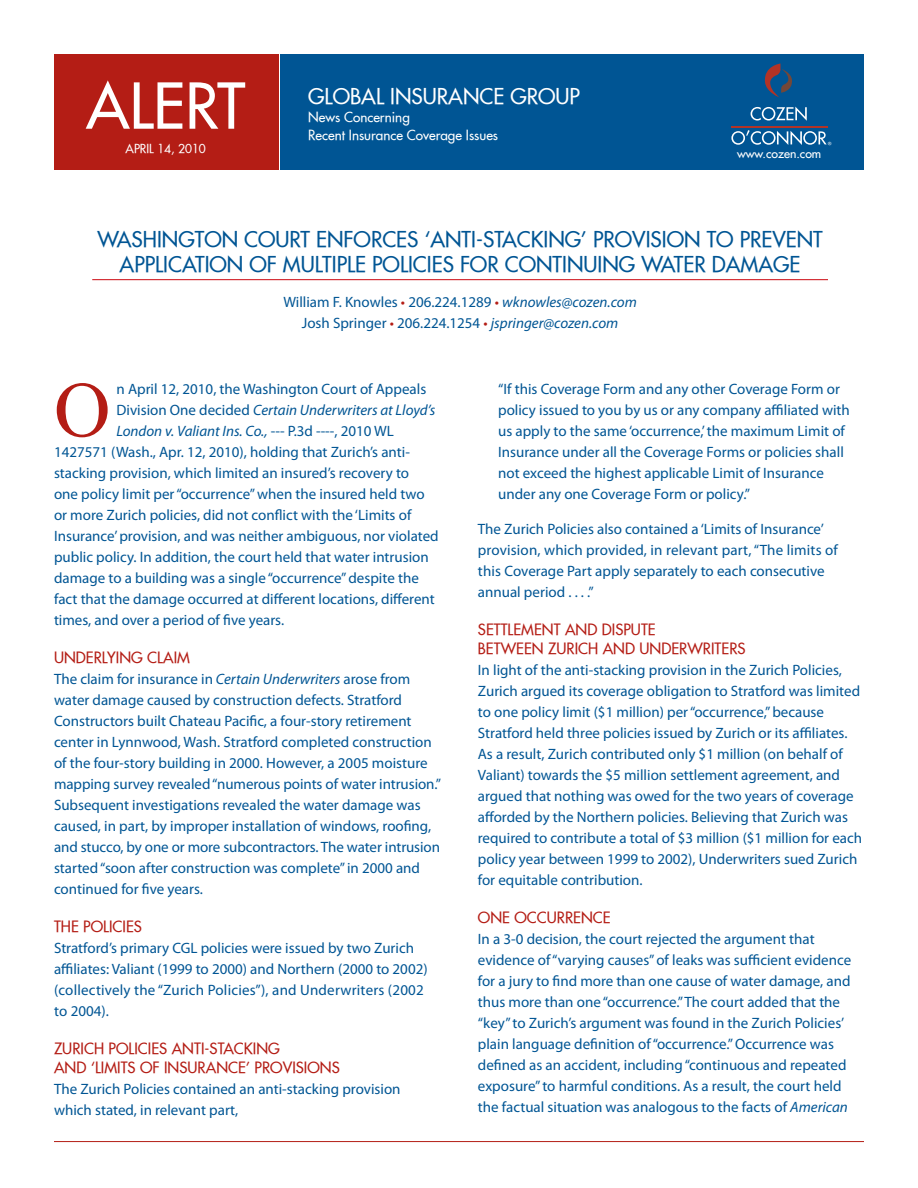
<style>
.page{position:relative;width:918px;height:1188px;background:#fff}
.page>*{position:absolute;margin:0;border:0;box-sizing:border-box;transform-origin:0 0}
.t1{font:78.45px "Times New Roman";color:#b41d15}
.t2{font:61.5px "Futura";color:#fff}
.t3{font:21px/25.5px "Futura";color:#005594;text-align:center}
.t4{font:21px "Futura";color:#fff}
.t5{font:15px/21px "Myriad Pro";color:#005594}
.t6{font:15px "Futura";letter-spacing:.005em;color:#b41d15}
.t7{font:italic 15px "Myriad Pro";color:#005594}
.t8{font:13.5px "Futura";color:#fff}
.t9{font:12.15px "Futura";color:#fff}
.t10{font:12px "Futura";color:#fff}
.t11{font:7.65px "Myriad";color:#fff}
.s1{color:#b41d15}
.s2{font-style:italic}
.s3{font-style:normal}
</style>
<div class="page">
<div style="left:281px;top:55px;width:583px;height:115px;background:#005594"></div>
<div style="left:54px;top:55px;width:224px;height:115px;background:#b41d15"></div>
<svg style="left:751px;top:107px;width:56px;height:14px"></svg>
<svg style="left:731px;top:130px;width:96px;height:15px"></svg>
<hr style="left:731px;top:126px;width:96px;height:1px;background:#b23326">
<svg style="left:764px;top:64px;width:28px;height:34px"></svg>
<hr style="left:92px;top:279px;width:736px;height:1px;background:#d1232a">
<hr style="left:54px;top:1141px;width:810px;height:1px;background:#b41d15">
<h2 class="t2" style="left:86px;top:66px;width:161px">ALERT</h2>
<p class="t10" style="left:126px;top:141px;width:82px">APRIL 14, 2010</p>
<h3 class="t4" style="left:308px;top:83px;width:273px">GLOBAL INSURANCE GROUP</h3>
<p class="t8" style="left:308px;top:109px;width:103px">NEWS CONCERNING</p>
<p class="t8" style="left:308px;top:127px;width:191px">RECENT INSURANCE COVERAGE ISSUES</p>
<p class="t11" style="left:828px;top:141px;width:5px">®</p>
<p class="t9" style="left:737px;top:146px;width:86px">WWW.COZEN.COM</p>
<h3 class="t3" style="left:97px;top:226px;width:727px">WASHINGTON COURT ENFORCES ‘ANTI-STACKING’ PROVISION TO PREVENT<br>APPLICATION OF MULTIPLE POLICIES FOR CONTINUING WATER DAMAGE</h3>
<p class="t5" style="left:283px;top:291px;width:355px;text-align:center">William F. Knowles <span class="s1">•</span> 206.224.1289 <span class="s1">•</span> <span class="s2">wknowles@cozen.com<br></span>Josh Springer <span class="s1">•</span> 206.224.1254 <span class="s1">•</span> <span class="s2">jspringer@cozen.com</span></p>
<h1 class="t1" style="left:54px;top:357px;width:58px">O</h1>
<p class="t5" style="left:117px;top:378px;width:311px">n April 12, 2010, the Washington Court of Appeals</p>
<p class="t7" style="left:117px;top:401px;width:320px"><span class="s3">Division One decided</span> Certain Underwriters at Lloyd’s</p>
<p class="t7" style="left:117px;top:422px;width:279px">London v. Valiant Ins. Co., <span class="s3">--- P.3d ----, 2010 WL</span></p>
<p class="t5" style="left:54px;top:441px;width:357px">1427571 (Wash., Apr. 12, 2010), holding that Zurich’s anti-</p>
<p class="t5" style="left:54px;top:462px;width:357px">stacking provision, which limited an insured’s recovery to</p>
<p class="t5" style="left:54px;top:483px;width:372px">one policy limit per “occurrence” when the insured held two</p>
<p class="t5" style="left:54px;top:504px;width:359px">or more Zurich policies, did not conflict with the ‘Limits of</p>
<p class="t5" style="left:54px;top:525px;width:386px">Insurance’ provision, and was neither ambiguous, nor violated</p>
<p class="t5" style="left:54px;top:546px;width:376px">public policy. In addition, the court held that water intrusion</p>
<p class="t5" style="left:54px;top:567px;width:366px">damage to a building was a single “occurrence” despite the</p>
<p class="t5" style="left:54px;top:588px;width:382px">fact that the damage occurred at different locations, different</p>
<p class="t5" style="left:54px;top:609px;width:232px">times, and over a period of five years.</p>
<p class="t6" style="left:54px;top:648px;width:20px">UNDERL</p>
<p class="t6" style="left:107px;top:648px;width:19px">YING</p>
<p class="t6" style="left:147px;top:648px;width:19px">CLAIM</p>
<p class="t5" style="left:54px;top:668px;width:389px">The claim for insurance in <span class="s2">Certain Underwriters</span> arose from water damage caused by construction defects. Stratford Constructors built Chateau Pacific, a four-story retirement center in Lynnwood, Wash. Stratford completed construction of the four-story building in 2000. However, a 2005 moisture mapping survey revealed “numerous points of water intrusion.” Subsequent investigations revealed the water damage was caused, in part, by improper installation of windows, roofing, and stucco, by one or more subcontractors. The water intrusion started “soon after construction was complete” in 2000 and continued for five years.</p>
<p class="t6" style="left:54px;top:917px;width:45px">THE POLICIES</p>
<p class="t5" style="left:54px;top:937px;width:375px">Stratford’s primary CGL policies were issued by two Zurich affiliates: Valiant (1999 to 2000) and Northern (2000 to 2002) (collectively the “Zurich Policies”), and Underwriters (2002 to 2004).</p>
<p class="t6" style="left:54px;top:1038px;width:18px">ZURICH</p>
<p class="t6" style="left:109px;top:1038px;width:16px">POLICIES</p>
<p class="t6" style="left:172px;top:1038px;width:56px">ANTI -STACKING</p>
<p class="t6" style="left:54px;top:1058px;width:12px">AND</p>
<p class="t6" style="left:91px;top:1058px;width:18px">‘LIMITS</p>
<p class="t6" style="left:140px;top:1058px;width:39px">OF INSURANCE</p>
<p class="t6" style="left:246px;top:1058px;width:26px">’ PROVISIONS</p>
<p class="t5" style="left:54px;top:1078px;width:348px">The Zurich Policies contained an anti-stacking provision which stated, in relevant part,</p>
<p class="t5" style="left:498px;top:378px;width:353px">“If this Coverage Form and any other Coverage Form or policy issued to you by us or any company affiliated with us apply to the same ‘occurrence,’ the maximum Limit of Insurance under all the Coverage Forms or policies shall not exceed the highest applicable Limit of Insurance under any one Coverage Form or policy.”</p>
<p class="t5" style="left:478px;top:518px;width:361px">The Zurich Policies also contained a ‘Limits of Insurance’ provision, which provided, in relevant part, “The limits of this Coverage Part apply separately to each consecutive annual period . . . .”</p>
<p class="t6" style="left:478px;top:619px;width:18px">SETTLEMENT</p>
<p class="t6" style="left:565px;top:619px;width:12px">AND</p>
<p class="t6" style="left:602px;top:619px;width:19px">DISPUTE</p>
<p class="t6" style="left:478px;top:639px;width:19px">BETWEEN</p>
<p class="t6" style="left:548px;top:639px;width:18px">ZURICH</p>
<p class="t6" style="left:603px;top:639px;width:12px">AND</p>
<p class="t6" style="left:640px;top:639px;width:20px">UNDERWRITERS</p>
<p class="t5" style="left:478px;top:659px;width:386px">In light of the anti-stacking provision in the Zurich Policies, Zurich argued its coverage obligation to Stratford was limited to one policy limit ($1 million) per “occurrence,” because Stratford held three policies issued by Zurich or its affiliates.<br>As a result, Zurich contributed only $1 million (on behalf of Valiant) towards the $5 million settlement agreement, and argued that nothing was owed for the two years of coverage afforded by the Northern policies. Believing that Zurich was required to contribute a total of $3 million ($1 million for each policy year between 1999 to 2002), Underwriters sued Zurich for equitable contribution.</p>
<p class="t6" style="left:478px;top:908px;width:60px">ONE OCCURRENCE</p>
<p class="t5" style="left:478px;top:928px;width:375px">In a 3-0 decision, the court rejected the argument that evidence of “varying causes” of leaks was sufficient evidence for a jury to find more than one cause of water damage, and thus more than one “occurrence.” The court added that the “key” to Zurich’s argument was found in the Zurich Policies’ plain language definition of “occurrence.” Occurrence was defined as an accident, including “continuous and repeated exposure” to harmful conditions. As a result, the court held the factual situation was analogous to the facts of <span class="s2">American</span></p>
</div>
